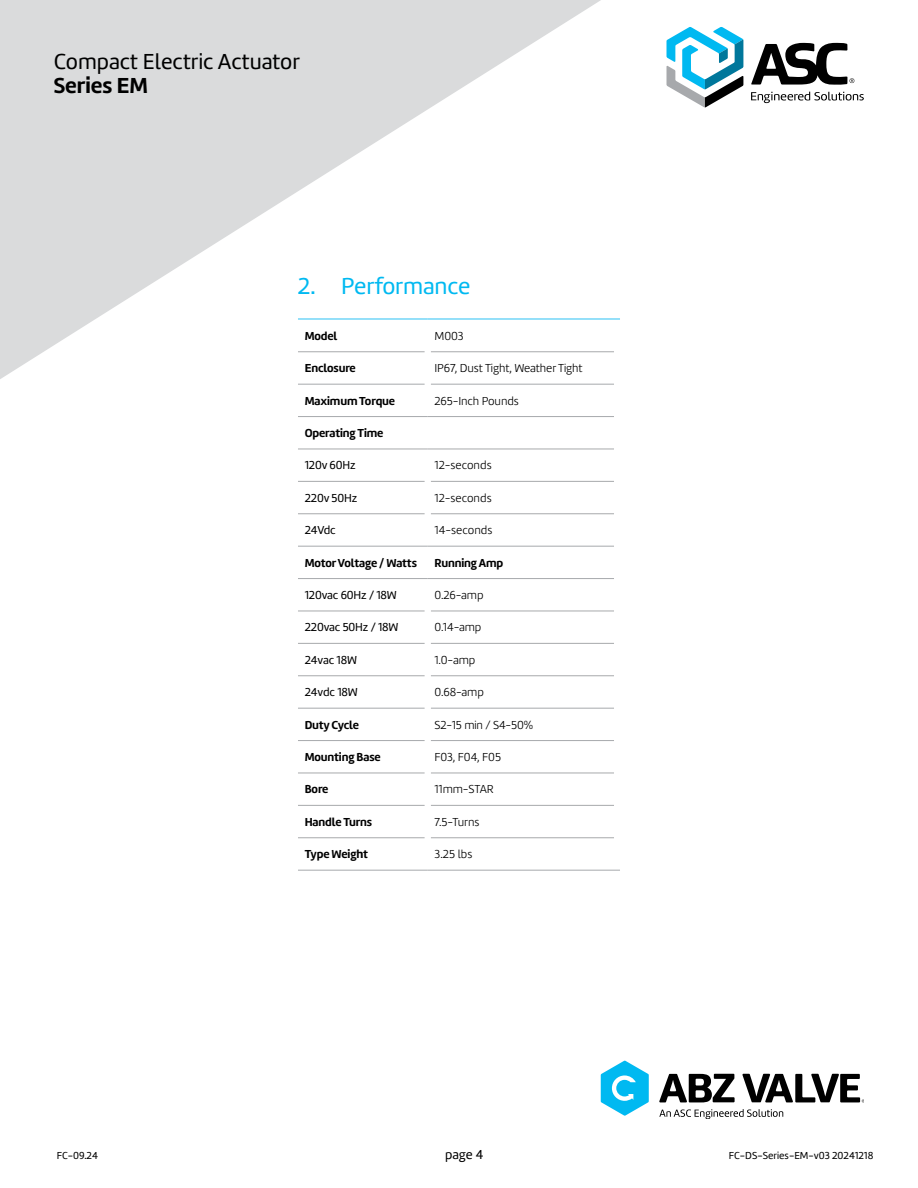
<style>
.page{position:relative;width:918px;height:1188px;background:#fff}
.page>*{position:absolute;margin:0;border:0;box-sizing:border-box;transform-origin:0 0}
.t1{font:24px "Marine";letter-spacing:-.005em;color:#00b9f1}
.t2{font:22.5px "Marine";color:#000}
.t3{font:700 22.5px "Marine";color:#000}
.t4{font:13.5px "Marine";color:#000}
.t5{font:300 12px "Marine";letter-spacing:-.01em;color:#000}
.t6{font:700 12px "Marine";letter-spacing:-.01em;color:#000}
.t7{font:12px "Marine";letter-spacing:-.01em;color:#000}
.t8{font:10.5px "Marine";color:#000}
</style>
<div class="page">
<svg style="left:667px;top:27px;width:76px;height:80px"></svg>
<svg style="left:751px;top:43px;width:113px;height:60px"></svg>
<svg style="left:0;top:0;width:601px;height:379px;fill:#dadbdc"></svg>
<hr style="left:298px;top:352px;width:127px;height:1px;background:#a7a9ac">
<hr style="left:431px;top:352px;width:183px;height:1px;background:#a7a9ac">
<hr style="left:298px;top:384px;width:127px;height:1px;background:#a7a9ac">
<hr style="left:431px;top:384px;width:183px;height:1px;background:#a7a9ac">
<hr style="left:298px;top:481px;width:127px;height:1px;background:#a7a9ac">
<hr style="left:431px;top:481px;width:183px;height:1px;background:#a7a9ac">
<hr style="left:298px;top:514px;width:127px;height:1px;background:#a7a9ac">
<hr style="left:431px;top:514px;width:183px;height:1px;background:#a7a9ac">
<hr style="left:298px;top:611px;width:127px;height:1px;background:#a7a9ac">
<hr style="left:431px;top:611px;width:183px;height:1px;background:#a7a9ac">
<hr style="left:298px;top:643px;width:127px;height:1px;background:#a7a9ac">
<hr style="left:431px;top:643px;width:183px;height:1px;background:#a7a9ac">
<hr style="left:298px;top:676px;width:127px;height:1px;background:#a7a9ac">
<hr style="left:431px;top:676px;width:183px;height:1px;background:#a7a9ac">
<hr style="left:298px;top:708px;width:127px;height:1px;background:#a7a9ac">
<hr style="left:431px;top:708px;width:183px;height:1px;background:#a7a9ac">
<hr style="left:298px;top:740px;width:127px;height:1px;background:#a7a9ac">
<hr style="left:431px;top:740px;width:183px;height:1px;background:#a7a9ac">
<hr style="left:298px;top:773px;width:127px;height:1px;background:#a7a9ac">
<hr style="left:431px;top:773px;width:183px;height:1px;background:#a7a9ac">
<hr style="left:298px;top:805px;width:127px;height:1px;background:#a7a9ac">
<hr style="left:431px;top:805px;width:183px;height:1px;background:#a7a9ac">
<hr style="left:298px;top:838px;width:127px;height:1px;background:#a7a9ac">
<hr style="left:431px;top:838px;width:183px;height:1px;background:#a7a9ac">
<div style="left:425px;top:320px;width:6px;height:32px;background:#fff"></div>
<div style="left:425px;top:352px;width:6px;height:32px;background:#fff"></div>
<hr style="left:298px;top:318px;width:130px;height:2px;background:#44c8f5">
<hr style="left:428px;top:318px;width:192px;height:2px;background:#44c8f5">
<hr style="left:298px;top:870px;width:130px;height:1px;background:#a7a9ac">
<hr style="left:428px;top:870px;width:192px;height:1px;background:#a7a9ac">
<hr style="left:298px;top:416px;width:130px;height:1px;background:#a7a9ac">
<hr style="left:428px;top:416px;width:186px;height:1px;background:#a7a9ac">
<hr style="left:298px;top:449px;width:130px;height:1px;background:#a7a9ac">
<hr style="left:428px;top:449px;width:186px;height:1px;background:#a7a9ac">
<hr style="left:298px;top:546px;width:130px;height:1px;background:#a7a9ac">
<hr style="left:428px;top:546px;width:186px;height:1px;background:#a7a9ac">
<hr style="left:298px;top:578px;width:130px;height:1px;background:#a7a9ac">
<hr style="left:428px;top:578px;width:186px;height:1px;background:#a7a9ac">
<svg style="left:659px;top:1109px;width:124px;height:10px"></svg>
<svg style="left:601px;top:1061px;width:48px;height:55px"></svg>
<svg style="left:659px;top:1074px;width:76px;height:28px"></svg>
<svg style="left:742px;top:1074px;width:122px;height:28px"></svg>
<h2 class="t2" style="left:54px;top:48px;width:248px">Compact Electric Actuator</h2>
<h2 class="t3" style="left:54px;top:71px;width:96px">Series EM</h2>
<h1 class="t1" style="left:298px;top:271px;width:174px">2. Performance</h1>
<p class="t6" style="left:305px;top:328px;width:34px">Model</p>
<p class="t5" style="left:435px;top:328px;width:31px">M003</p>
<p class="t6" style="left:305px;top:360px;width:53px">Enclosure</p>
<p class="t5" style="left:435px;top:361px;width:150px">IP67, Dust Tight, Weather Tight</p>
<p class="t6" style="left:305px;top:393px;width:92px">Maximum Torque</p>
<p class="t5" style="left:435px;top:393px;width:86px">265-Inch Pounds</p>
<p class="t6" style="left:305px;top:425px;width:80px">Operating Time</p>
<p class="t7" style="left:305px;top:458px;width:52px">120v 60Hz</p>
<p class="t5" style="left:435px;top:458px;width:59px">12-seconds</p>
<p class="t7" style="left:305px;top:490px;width:54px">220v 50Hz</p>
<p class="t5" style="left:435px;top:490px;width:59px">12-seconds</p>
<p class="t7" style="left:305px;top:523px;width:33px">24Vdc</p>
<p class="t5" style="left:435px;top:523px;width:59px">14-seconds</p>
<p class="t6" style="left:305px;top:555px;width:114px">Motor Voltage / Watts</p>
<p class="t6" style="left:435px;top:555px;width:70px">Running Amp</p>
<p class="t7" style="left:305px;top:587px;width:94px">120vac 60Hz / 18W</p>
<p class="t5" style="left:435px;top:588px;width:51px">0.26-amp</p>
<p class="t7" style="left:305px;top:620px;width:95px">220vac 50Hz / 18W</p>
<p class="t5" style="left:435px;top:620px;width:48px">0.14-amp</p>
<p class="t7" style="left:305px;top:652px;width:54px">24vac 18W</p>
<p class="t5" style="left:435px;top:652px;width:42px">1.0-amp</p>
<p class="t7" style="left:305px;top:685px;width:55px">24vdc 18W</p>
<p class="t5" style="left:435px;top:685px;width:51px">0.68-amp</p>
<p class="t6" style="left:305px;top:717px;width:56px">Duty Cycle</p>
<p class="t5" style="left:435px;top:717px;width:100px">S2-15 min / S4-50%</p>
<p class="t6" style="left:305px;top:749px;width:78px">Mounting Base</p>
<p class="t5" style="left:435px;top:750px;width:68px">F03, F04, F05</p>
<p class="t6" style="left:305px;top:782px;width:25px">Bore</p>
<p class="t5" style="left:435px;top:782px;width:61px">11mm-STAR</p>
<p class="t6" style="left:305px;top:814px;width:69px">Handle Turns</p>
<p class="t5" style="left:435px;top:814px;width:46px">7.5-Turns</p>
<p class="t6" style="left:305px;top:846px;width:65px">Type Weight</p>
<p class="t5" style="left:435px;top:847px;width:39px">3.25 lbs</p>
<p class="t8" style="left:57px;top:1148px;width:43px">FC-09.24</p>
<p class="t4" style="left:445px;top:1146px;width:40px">page 4</p>
<p class="t8" style="left:729px;top:1148px;width:146px">FC-DS-Series-EM-v03 20241218</p>
</div>
